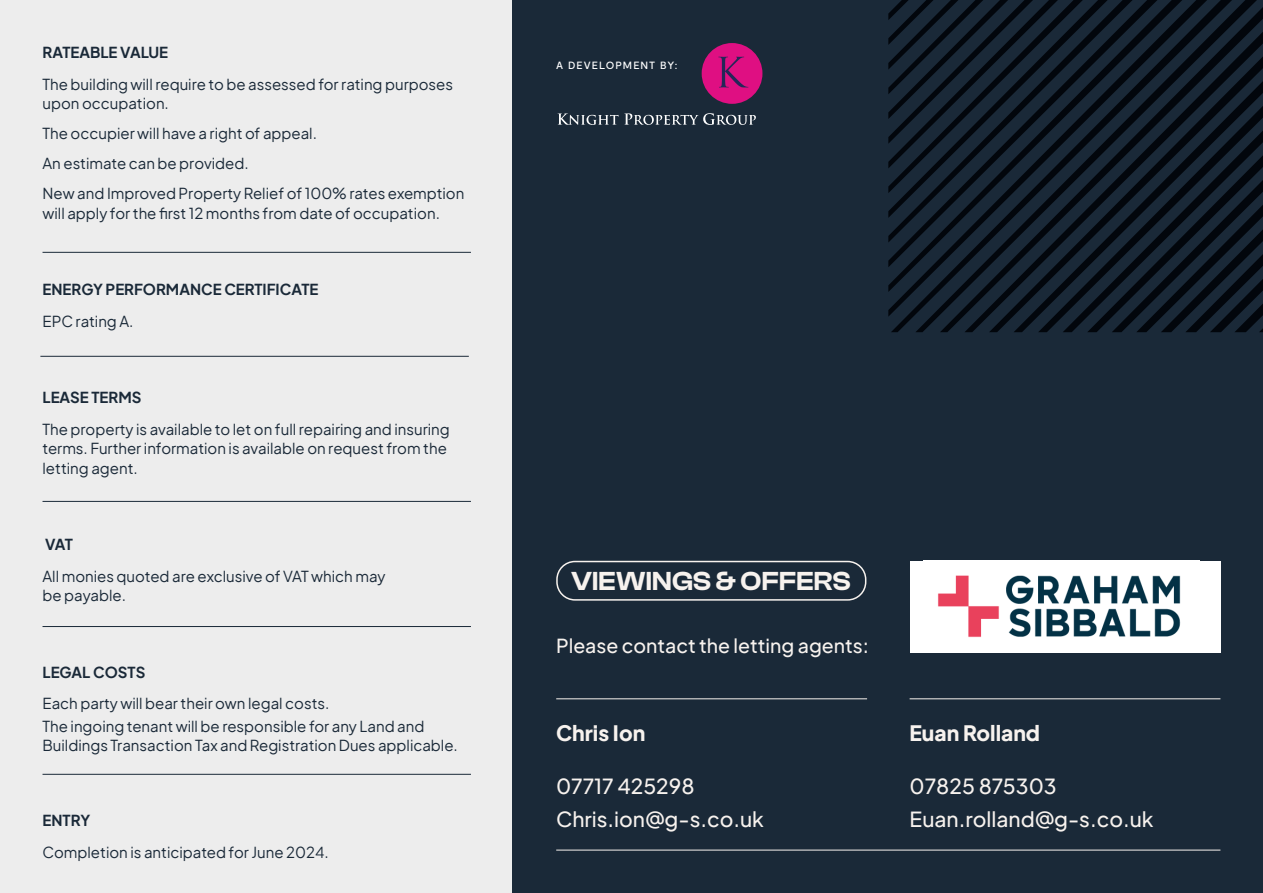
<style>
.page{position:relative;width:1263px;height:893px;background:#ededed}
.page>*{position:absolute;margin:0;border:0;box-sizing:border-box;transform-origin:0 0}
.t1{font:600 27px "Clash Display";letter-spacing:.01em;color:#f7f2ee}
.t2{font:500 21px/33px "Plus Jakarta Sans";color:#f7f2ee}
.t3{font:800 21px "Plus Jakarta Sans";color:#f7f2ee}
.t4{font:500 19.5px "Plus Jakarta Sans";color:#f7f2ee}
.t5{font:15px/19.5px "Plus Jakarta Sans";color:#1a2938}
.t6{font:700 15px "Plus Jakarta Sans";color:#1a2938}
.t7{font:500 10.5px "Moderat";letter-spacing:.1em;color:#fff}
</style>
<div class="page">
<div style="left:513px;top:0;width:750px;height:893px;background:#1a2938"></div>
<svg style="left:888px;top:0;width:375px;height:332px"></svg>
<hr style="left:43px;top:252px;width:428px;height:1px;background:#1a2938">
<hr style="left:40px;top:356px;width:429px;height:1px;background:#1a2938">
<hr style="left:43px;top:501px;width:428px;height:1px;background:#1a2938">
<hr style="left:43px;top:626px;width:428px;height:1px;background:#1a2938">
<hr style="left:43px;top:774px;width:428px;height:1px;background:#1a2938">
<div style="left:556px;top:561px;width:310px;height:40px;border:2px solid #f7f2ee;border-radius:18px"></div>
<div style="left:910px;top:561px;width:310px;height:92px;background:#fff"></div>
<img style="left:938px;top:575px;width:243px;height:63px">
<hr style="left:556px;top:698px;width:311px;height:1px;background:#f7f2ee">
<hr style="left:909px;top:698px;width:311px;height:1px;background:#f7f2ee">
<hr style="left:556px;top:850px;width:664px;height:1px;background:#f7f2ee">
<svg style="left:557px;top:113px;width:61px;height:12px"></svg>
<svg style="left:624px;top:113px;width:132px;height:12px"></svg>
<div style="left:702px;top:43px;width:60px;height:61px;background:#df0f82;border-radius:50%"></div>
<svg style="left:718px;top:57px;width:30px;height:30px"></svg>
<p class="t6" style="left:43px;top:40px;width:127px">RATEABLE VALUE</p>
<p class="t5" style="left:43px;top:73px;width:412px">The building will require to be assessed for rating purposes upon occupation.</p>
<p class="t5" style="left:43px;top:118px;width:423px;line-height:30px">The occupier will have a right of appeal.<br>An estimate can be provided.<br>New and Improved Property Relief of 100% rates exemption</p>
<p class="t5" style="left:43px;top:202px;width:399px">will apply for the first 12 months from date of occupation.</p>
<p class="t6" style="left:43px;top:277px;width:277px">ENERGY PERFORMANCE CERTIFICATE</p>
<p class="t5" style="left:43px;top:310px;width:92px">EPC rating A.</p>
<p class="t6" style="left:43px;top:385px;width:101px">LEASE TERMS</p>
<p class="t5" style="left:43px;top:418px;width:409px">The property is available to let on full repairing and insuring terms. Further information is available on request from the letting agent.</p>
<p class="t6" style="left:45px;top:532px;width:29px">VAT</p>
<p class="t5" style="left:43px;top:565px;width:345px">All monies quoted are exclusive of VAT which may be payable.</p>
<p class="t6" style="left:43px;top:659px;width:104px">LEGAL COSTS</p>
<p class="t5" style="left:43px;top:691px;width:383px;line-height:22.5px">Each party will bear their own legal costs.<br>The ingoing tenant will be responsible for any Land and</p>
<p class="t5" style="left:43px;top:735px;width:417px">Buildings Transaction Tax and Registration Dues applicable.</p>
<p class="t6" style="left:43px;top:808px;width:49px">ENTRY</p>
<p class="t5" style="left:43px;top:841px;width:288px">Completion is anticipated for June 2024.</p>
<p class="t7" style="left:556px;top:59px;width:123px">A DEVELOPMENT BY:</p>
<h1 class="t1" style="left:571px;top:566px;width:281px">VIEWINGS &amp; OFFERS</h1>
<h3 class="t4" style="left:556px;top:629px;width:314px">Please contact the letting agents:</h3>
<h2 class="t3" style="left:556px;top:716px;width:91px">Chris Ion</h2>
<h2 class="t2" style="left:556px;top:768px;width:209px">07717 425298<br>Chris.ion@g-s.co.uk</h2>
<h2 class="t3" style="left:910px;top:716px;width:132px">Euan Rolland</h2>
<h2 class="t2" style="left:909px;top:768px;width:245px">07825 875303<br>Euan.rolland@g-s.co.uk</h2>
</div>
